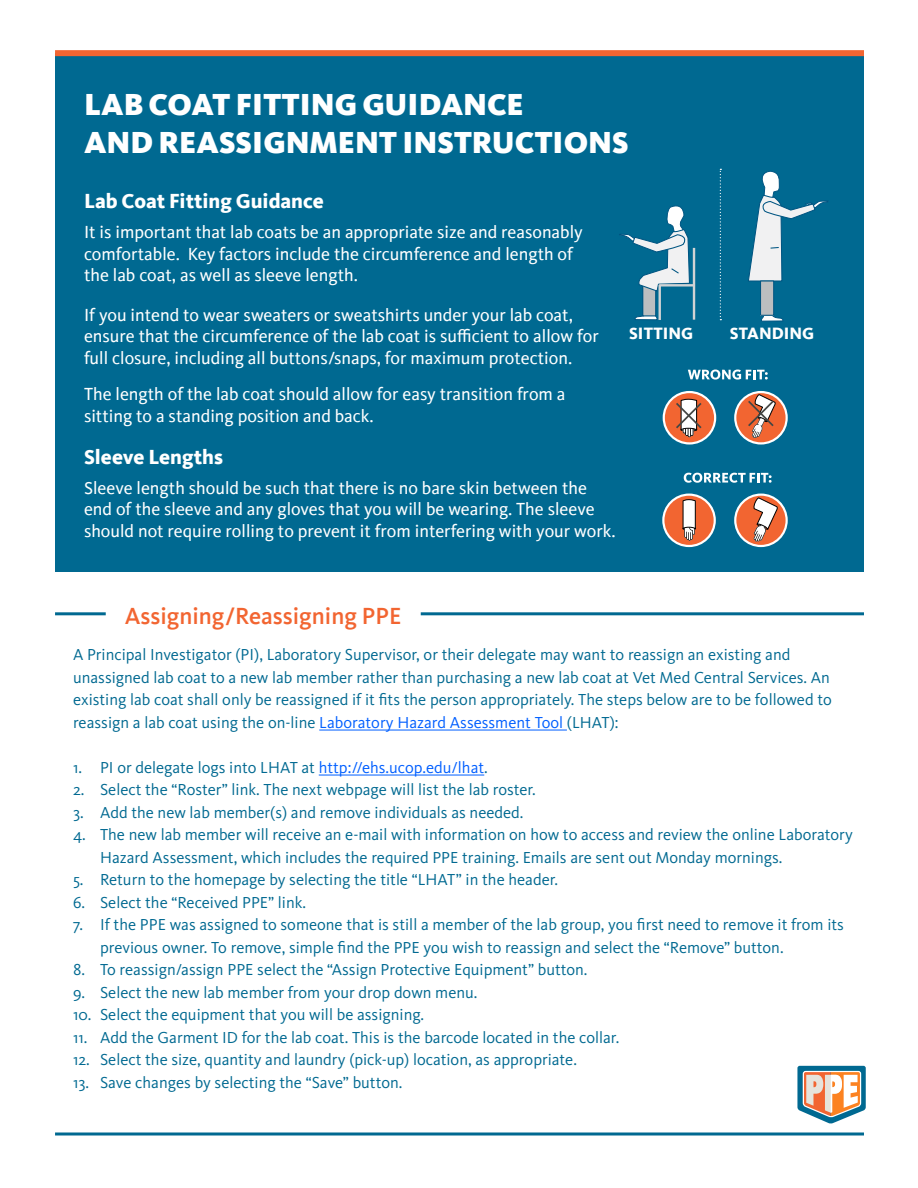
<style>
.page{position:relative;width:918px;height:1188px;background:#fff}
.page>*{position:absolute;margin:0;border:0;box-sizing:border-box;transform-origin:0 0}
.t1{font:900 31.35px "Kievit Sc Offc Pro";color:#fff}
.t2{font:500 24px "Kievit Offc Pro";color:#f26531}
.t3{font:800 21px "Kievit Offc Pro";color:#fff}
.t4{font:18px/21.6px "Kievit Offc Pro";color:#fff}
.t5{font:800 16.95px "Kievit Offc Pro";color:#fff}
.t6{font:16.5px/22.5px "Kievit OT";color:#006991}
.s1{color:#005fff}
</style>
<div class="page">
<svg style="left:797px;top:1065px;width:69px;height:59px"></svg>
<svg style="left:55px;top:1132px;width:809px;height:4px;background:#3f8eac"></svg>
<div style="left:55px;top:53px;width:809px;height:519px;background:#006991"></div>
<svg style="left:664px;top:392px;width:51px;height:51px"></svg>
<div style="left:663px;top:391px;width:53px;height:54px;border:2px solid #fff;border-radius:50%"></div>
<svg style="left:674px;top:398px;width:29px;height:39px"></svg>
<svg style="left:735px;top:392px;width:52px;height:51px"></svg>
<div style="left:734px;top:391px;width:54px;height:54px;border:2px solid #fff;border-radius:50%"></div>
<svg style="left:746px;top:394px;width:31px;height:44px"></svg>
<svg style="left:688px;top:370px;width:80px;height:10px"></svg>
<svg style="left:684px;top:473px;width:88px;height:10px"></svg>
<div style="left:735px;top:495px;width:52px;height:51px;background:#f26531;border-radius:50%"></div>
<div style="left:734px;top:494px;width:54px;height:53px;border:2px solid #fff;border-radius:50%"></div>
<svg style="left:753px;top:497px;width:26px;height:45px"></svg>
<div style="left:663px;top:495px;width:52px;height:51px;background:#f26531;border-radius:50%"></div>
<div style="left:662px;top:494px;width:54px;height:53px;border:2px solid #fff;border-radius:50%"></div>
<svg style="left:682px;top:499px;width:14px;height:42px"></svg>
<svg style="left:619px;top:206px;width:77px;height:114px"></svg>
<svg style="left:748px;top:171px;width:80px;height:151px"></svg>
<div style="left:761px;top:281px;width:13px;height:34px;background:#bcbec0"></div>
<div style="left:760px;top:280px;width:14px;height:36px;border:1px solid #005582"></div>
<svg style="left:720px;top:169px;width:1px;height:151px"></svg>
<hr style="left:421px;top:612px;width:443px;height:3px;background:#006991">
<hr style="left:55px;top:612px;width:51px;height:3px;background:#006991">
<hr style="left:319px;top:730px;width:248px;height:1px;background:#005fff">
<hr style="left:319px;top:775px;width:165px;height:1px;background:#005fff">
<div style="left:55px;top:50px;width:809px;height:6px;background:#f26532"></div>
<p class="t1" style="left:84px;top:86px;width:441px">LAB COAT FITTING GUIDANCE</p>
<p class="t1" style="left:84px;top:123px;width:546px">AND REASSIGNMENT INSTRUCTIONS</p>
<p class="t3" style="left:84px;top:188px;width:241px">Lab Coat Fitting Guidance</p>
<p class="t4" style="left:84px;top:221px;width:500px">It is important that lab coats be an appropriate size and reasonably comfortable. Key factors include the circumference and length of the lab coat, as well as sleeve length.</p>
<p class="t4" style="left:84px;top:304px;width:516px">If you intend to wear sweaters or sweatshirts under your lab coat, ensure that the circumference of the lab coat is sufficient to allow for full closure, including all buttons/snaps, for maximum protection.</p>
<p class="t4" style="left:84px;top:383px;width:483px">The length of the lab coat should allow for easy transition from a sitting to a standing position and back.</p>
<p class="t3" style="left:84px;top:444px;width:140px">Sleeve Lengths</p>
<p class="t4" style="left:84px;top:477px;width:533px">Sleeve length should be such that there is no bare skin between the end of the sleeve and any gloves that you will be wearing. The sleeve should not require rolling to prevent it from interfering with your work.</p>
<p class="t5" style="left:629px;top:324px;width:66px">SITTING</p>
<p class="t5" style="left:730px;top:324px;width:86px">STANDING</p>
<p class="t2" style="left:125px;top:601px;width:278px">Assigning/Reassigning PPE</p>
<p class="t6" style="left:73px;top:644px;width:760px">A Principal Investigator (PI), Laboratory Supervisor, or their delegate may want to reassign an existing and unassigned lab coat to a new lab member rather than purchasing a new lab coat at Vet Med Central Services. An existing lab coat shall only be reassigned if it fits the person appropriately. The steps below are to be followed to reassign a lab coat using the on-line <span class="s1">Laboratory Hazard Assessment Tool</span> (LHAT):</p>
<p class="t6" style="left:73px;top:756px;width:416px">1. PI or delegate logs into LHAT at <span class="s1">http://ehs.ucop.edu/lhat</span>.</p>
<p class="t6" style="left:73px;top:779px;width:464px">2. Select the “Roster” link. The next webpage will list the lab roster.</p>
<p class="t6" style="left:73px;top:801px;width:452px">3. Add the new lab member(s) and remove individuals as needed.</p>
<p class="t6" style="left:100px;top:824px;width:754px;text-indent:-27px">4. The new lab member will receive an e-mail with information on how to access and review the online Laboratory<br>Hazard Assessment, which includes the required PPE training. Emails are sent out Monday mornings.</p>
<p class="t6" style="left:73px;top:869px;width:487px">5. Return to the homepage by selecting the title “LHAT” in the header.</p>
<p class="t6" style="left:73px;top:891px;width:235px">6. Select the “Received PPE” link.</p>
<p class="t6" style="left:100px;top:914px;width:745px;text-indent:-27px">7. If the PPE was assigned to someone that is still a member of the lab group, you first need to remove it from its previous owner. To remove, simple find the PPE you wish to reassign and select the “Remove” button.</p>
<p class="t6" style="left:73px;top:959px;width:516px">8. To reassign/assign PPE select the “Assign Protective Equipment” button.</p>
<p class="t6" style="left:73px;top:981px;width:406px">9. Select the new lab member from your drop down menu.</p>
<p class="t6" style="left:73px;top:1004px;width:353px">10. Select the equipment that you will be assigning.</p>
<p class="t6" style="left:73px;top:1026px;width:548px">11. Add the Garment ID for the lab coat. This is the barcode located in the collar.</p>
<p class="t6" style="left:73px;top:1049px;width:505px">12. Select the size, quantity and laundry (pick-up) location, as appropriate.</p>
<p class="t6" style="left:73px;top:1071px;width:331px">13. Save changes by selecting the “Save” button.</p>
</div>
